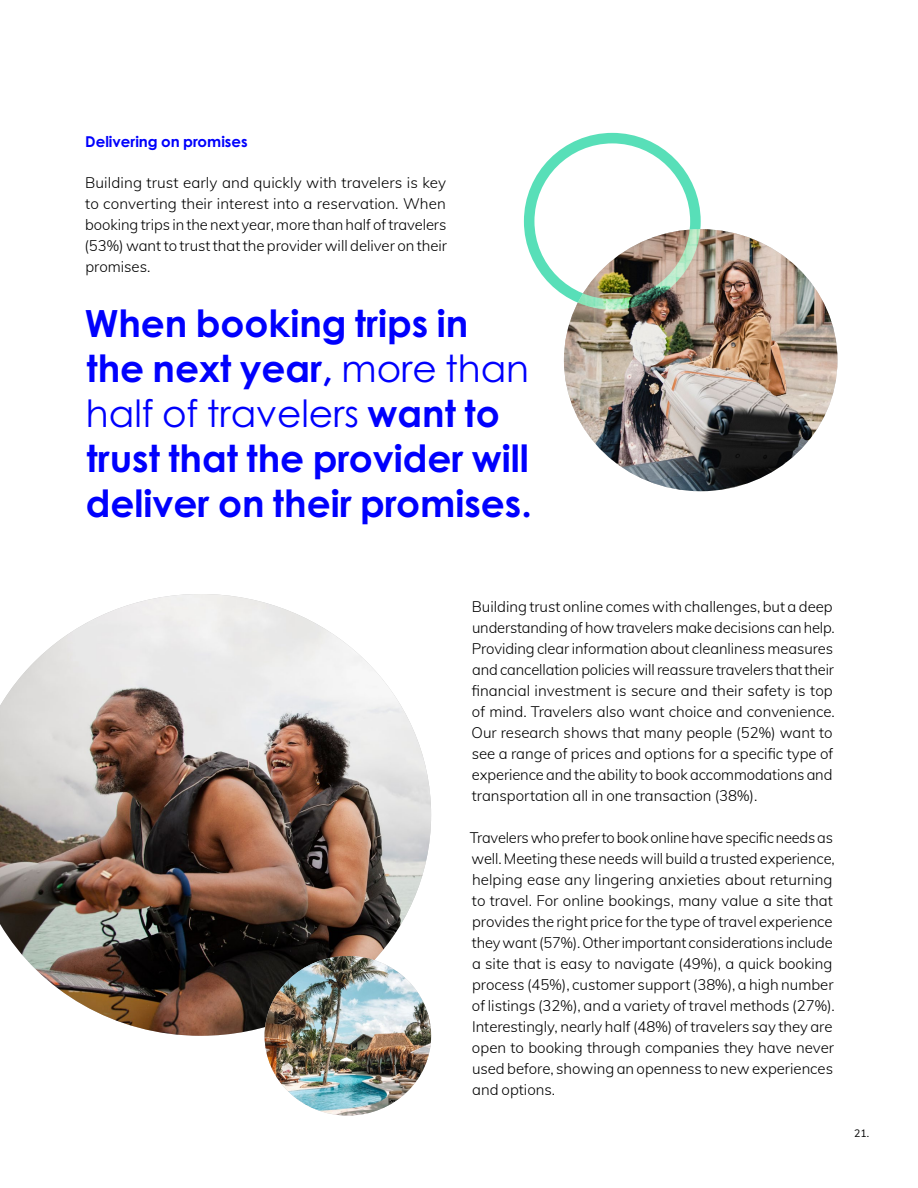
<style>
.page{position:relative;width:918px;height:1188px;background:#fff}
.page>*{position:absolute;margin:0;border:0;box-sizing:border-box;transform-origin:0 0}
.t1{font:700 37.5px/45px "Century Gothic Pro";color:#0000fd}
.t2{font:300 15px/21px "Muli";color:#000}
.t3{font:700 15px "Century Gothic Pro";color:#0000fd}
.t4{font:10.5px "Muli";color:#000}
.s1{font-weight:400}
</style>
<div class="page">
<img style="left:0;top:594px;width:431px;height:442px">
<img style="left:564px;top:229px;width:273px;height:262px">
<div style="left:524px;top:133px;width:177px;height:177px;border:11px solid #58dfb8;border-radius:50%"></div>
<img style="left:265px;top:956px;width:166px;height:160px">
<p class="t3" style="left:85px;top:132px;width:164px">Delivering on promises</p>
<p class="t2" style="left:84px;top:171px;width:364px;text-align:justify">Building trust early and quickly with travelers is key to converting their interest into a reservation. When booking trips in the next year, more than half of travelers (53%) want to trust that the provider will deliver on their promises.</p>
<h1 class="t1" style="left:85px;top:300px;width:449px">When booking trips in the next year, <span class="s1">more than half of travelers</span> want to trust that the provider will deliver on their promises.</h1>
<p class="t2" style="left:472px;top:596px;width:365px">Building trust online comes with challenges, but a deep understanding of how travelers make decisions can help.<br>Providing clear information about cleanliness measures and cancellation policies will reassure travelers that their financial investment is secure and their safety is top of mind. Travelers also want choice and convenience.<br>Our research shows that many people (52%) want to see a range of prices and options for a specific type of experience and the ability to book accommodations and transportation all in one transaction (38%).</p>
<p class="t2" style="left:470px;top:827px;width:367px">Travelers who prefer to book online have specific needs as well. Meeting these needs will build a trusted experience, helping ease any lingering anxieties about returning to travel. For online bookings, many value a site that provides the right price for the type of travel experience they want (57%). Other important considerations include a site that is easy to navigate (49%), a quick booking process (45%), customer support (38%), a high number of listings (32%), and a variety of travel methods (27%).<br>Interestingly, nearly half (48%) of travelers say they are open to booking through companies they have never used before, showing an openness to new experiences and options.</p>
<p class="t4" style="left:854px;top:1125px;width:17px">21.</p>
</div>
